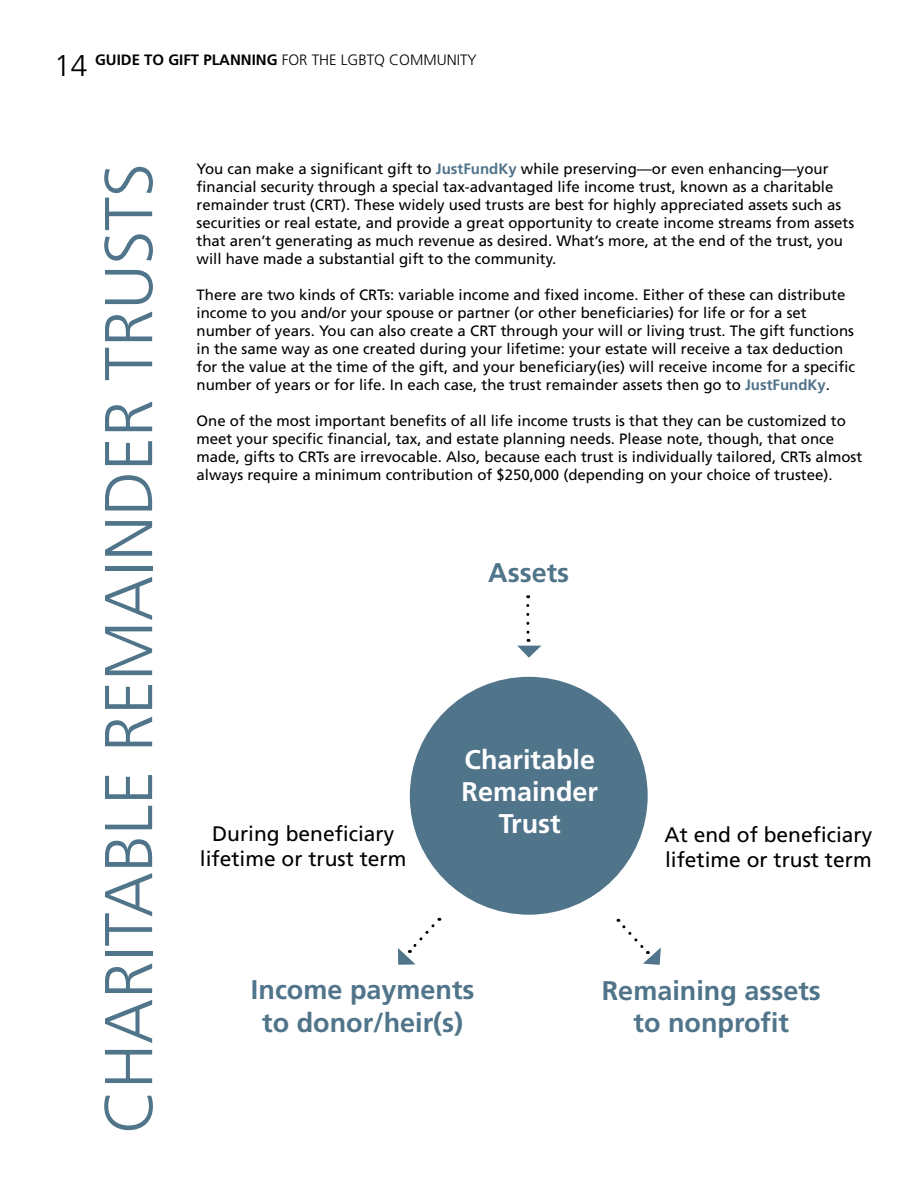
<style>
.page{position:relative;width:918px;height:1188px;background:#fff}
.page>*{position:absolute;margin:0;border:0;box-sizing:border-box;transform-origin:0 0}
.t1{font:300 67.5px "Frutiger LT Std";color:#50748a}
.t2{font:300 30px "Frutiger LT Std";color:#000}
.t3{font:700 27px/32.4px "Frutiger LT Std";color:#50748a;text-align:center}
.t4{font:700 27px/32.4px "Frutiger LT Std";color:#fff;text-align:center}
.t5{font:21px/25.2px "Frutiger LT Std";color:#000;text-align:center}
.t6{font:15px/18px "Frutiger LT Std";color:#000}
.t7{font:300 15px "Frutiger LT Std";color:#000}
.s1{font-weight:700}
.s2{font-weight:700;color:#50748a}
</style>
<div class="page">
<div style="left:410px;top:677px;width:238px;height:238px;background:#50748a;border-radius:50%"></div>
<svg style="left:517px;top:605px;width:24px;height:53px"></svg>
<svg style="left:618px;top:919px;width:43px;height:46px"></svg>
<svg style="left:398px;top:918px;width:42px;height:47px"></svg>
<h2 class="t2" style="left:54px;top:49px;width:35px">14</h2>
<p class="t7" style="left:95px;top:52px;width:383px"><span class="s1">GUIDE TO GIFT PLANNING</span> FOR THE LGBTQ COMMUNITY</p>
<h1 class="t1" style="left:91px;top:1134px;width:972px;rotate:-90deg">CHARITABLE REMAINDER TRUSTS</h1>
<p class="t6" style="left:197px;top:160px;width:659px">You can make a significant gift to <span class="s2">JustFundKy</span> while preserving—or even enhancing—your financial security through a special tax-advantaged life income trust, known as a charitable remainder trust (CRT). These widely used trusts are best for highly appreciated assets such as securities or real estate, and provide a great opportunity to create income streams from assets that aren’t generating as much revenue as desired. What’s more, at the end of the trust, you will have made a substantial gift to the community.</p>
<p class="t6" style="left:197px;top:286px;width:660px">There are two kinds of CRTs: variable income and fixed income. Either of these can distribute income to you and/or your spouse or partner (or other beneficiaries) for life or for a set number of years. You can also create a CRT through your will or living trust. The gift functions in the same way as one created during your lifetime: your estate will receive a tax deduction for the value at the time of the gift, and your beneficiary(ies) will receive income for a specific number of years or for life. In each case, the trust remainder assets then go to <span class="s2">JustFundKy</span>.</p>
<p class="t6" style="left:197px;top:412px;width:667px">One of the most important benefits of all life income trusts is that they can be customized to meet your specific financial, tax, and estate planning needs. Please note, though, that once made, gifts to CRTs are irrevocable. Also, because each trust is individually tailored, CRTs almost always require a minimum contribution of $250,000 (depending on your choice of trustee).</p>
<h3 class="t3" style="left:488px;top:557px;width:82px">Assets</h3>
<h3 class="t4" style="left:462px;top:743px;width:138px">Charitable<br>Remainder<br>Trust</h3>
<h3 class="t5" style="left:200px;top:821px;width:208px">During beneficiary lifetime or trust term</h3>
<h3 class="t5" style="left:665px;top:822px;width:209px;text-align:left">At end of beneficiary lifetime or trust term</h3>
<h3 class="t3" style="left:251px;top:974px;width:225px">Income payments to donor/heir(s)</h3>
<h3 class="t3" style="left:602px;top:974px;width:221px">Remaining assets to nonprofit</h3>
</div>
